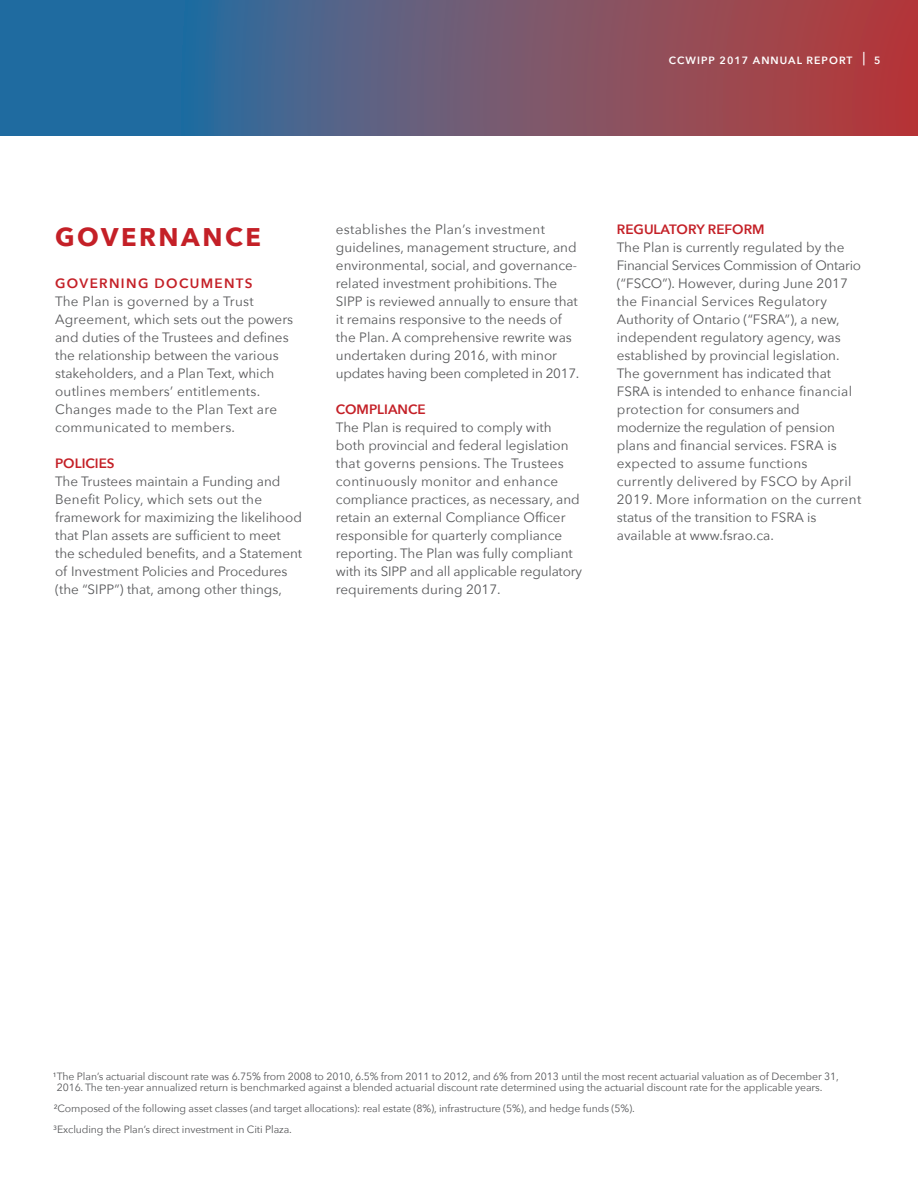
<style>
.page{position:relative;width:918px;height:1188px;background:#fff}
.page>*{position:absolute;margin:0;border:0;box-sizing:border-box;transform-origin:0 0}
.body{font:700 25.5px "Avenir Next";letter-spacing:.1em;color:#c42027}
.body-2{font:13.5px/18px "Avenir Next";color:#57585a}
.subsub_head{font:600 13.5px "Avenir Next";letter-spacing:.1em;color:#c42027}
.t1{font:10.5px/10.5px "Avenir Next";letter-spacing:-.01em;color:#57585a}
.t2{font:600 10.5px "Avenir Next";letter-spacing:.1em;color:#fff}
.s1{font-weight:500;font-size:13.5px}
.s2{font-weight:600;color:#c42027}
</style>
<div class="page">
<svg style="left:0;top:0;width:918px;height:136px;background:#675974"></svg>
<p class="t2" style="left:669px;top:51px;width:213px">CCWIPP 2017 ANNUAL REPORT <span class="s1">|</span> 5</p>
<p class="body" style="left:55px;top:215px;width:207px">GOVERNANCE</p>
<p class="subsub_head" style="left:55px;top:272px;width:199px">GOVERNING DOCUMENTS</p>
<p class="body-2" style="left:55px;top:292px;width:240px">The Plan is governed by a Trust Agreement, which sets out the powers and duties of the Trustees and defines the relationship between the various stakeholders, and a Plan Text, which outlines members’ entitlements.<br>Changes made to the Plan Text are communicated to members.</p>
<p class="body-2" style="left:55px;top:454px;width:249px"><span class="s2">POLICIES<br></span>The Trustees maintain a Funding and Benefit Policy, which sets out the framework for maximizing the likelihood that Plan assets are sufficient to meet the scheduled benefits, and a Statement of Investment Policies and Procedures (the “SIPP”) that, among other things,</p>
<p class="body-2" style="left:336px;top:220px;width:245px">establishes the Plan’s investment guidelines, management structure, and environmental, social, and governance&shy;related investment prohibitions. The SIPP is reviewed annually to ensure that it remains responsive to the needs of the Plan. A comprehensive rewrite was undertaken during 2016, with minor updates having been completed in 2017.</p>
<p class="body-2" style="left:336px;top:400px;width:248px"><span class="s2">COMPLIANCE<br></span>The Plan is required to comply with both provincial and federal legislation that governs pensions. The Trustees continuously monitor and enhance compliance practices, as necessary, and retain an external Compliance Officer responsible for quarterly compliance reporting. The Plan was fully compliant with its SIPP and all applicable regulatory requirements during 2017.</p>
<p class="body-2" style="left:617px;top:220px;width:246px"><span class="s2">REGULATORY REFORM<br></span>The Plan is currently regulated by the Financial Services Commission of Ontario (“FSCO”). However, during June 2017 the Financial Services Regulatory Authority of Ontario (“FSRA”), a new, independent regulatory agency, was established by provincial legislation.<br>The government has indicated that FSRA is intended to enhance financial protection for consumers and modernize the regulation of pension plans and financial services. FSRA is expected to assume functions currently delivered by FSCO by April 2019. More information on the current status of the transition to FSRA is available at www.fsrao.ca.</p>
<p class="t1" style="left:57px;top:1071px;width:784px;text-indent:-4px">1The Plan’s actuarial discount rate was 6.75% from 2008 to 2010, 6.5% from 2011 to 2012, and 6% from 2013 until the most recent actuarial valuation as of December 31,<br>2016. The ten-year annualized return is benchmarked against a blended actuarial discount rate determined using the actuarial discount rate for the applicable years.</p>
<p class="t1" style="left:53px;top:1097px;width:583px;line-height:21px">2Composed of the following asset classes (and target allocations): real estate (8%), infrastructure (5%), and hedge funds (5%).<br>3Excluding the Plan’s direct investment in Citi Plaza.</p>
</div>
